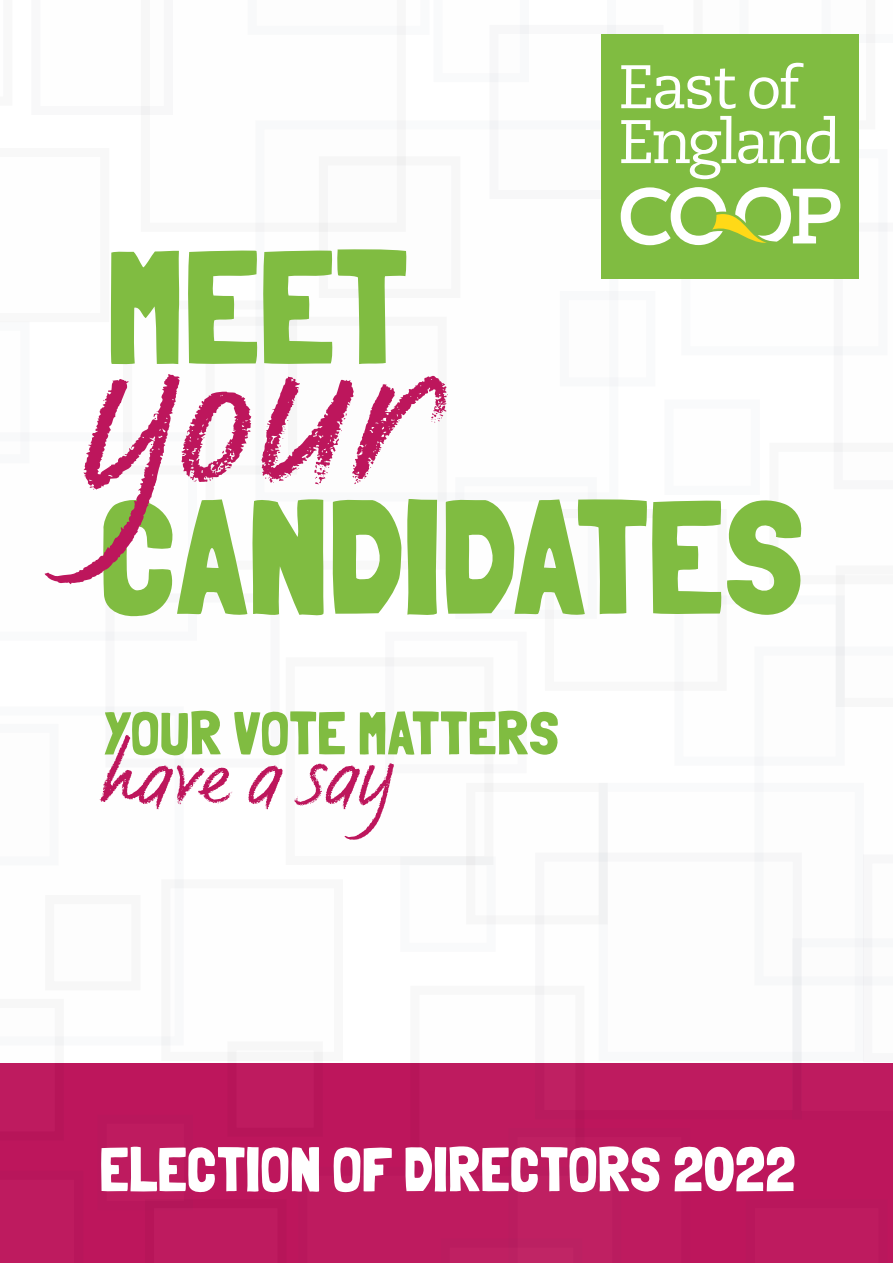
<style>
.page{position:relative;width:893px;height:1263px;background:#fff}
.page>*{position:absolute;margin:0;border:0;box-sizing:border-box;transform-origin:0 0}
.t1{font:216.6px "FS Sammy";color:#bd165c}
.t2{font:162.45px/250px "Folk solid";letter-spacing:-.025em;color:#80bc41}
.t3{font:79.35px "FS Sammy";color:#bd165c}
.t4{font:62.7px "Folk solid";letter-spacing:-.015em;color:#fff}
.t5{font:61.05px "Folk solid";letter-spacing:-.01em;color:#80bc41}
</style>
<div class="page">
<div style="left:0;top:1063px;width:893px;height:200px;background:#bd165c"></div>
<svg style="left:55px;top:1036px;width:9px;height:9px"></svg>
<svg style="left:141px;top:106px;width:9px;height:9px"></svg>
<div style="left:102px;top:1119px;width:86px;height:86px;background:#be1b5f"></div>
<div style="left:509px;top:1239px;width:73px;height:24px;background:#bd2263"></div>
<svg style="left:855px;top:855px;width:17px;height:206px"></svg>
<svg style="left:599px;top:862px;width:9px;height:62px"></svg>
<div style="left:602px;top:34px;width:257px;height:244px;background:#80bc41"></div>
<svg style="left:607px;top:25px;width:268px;height:154px"></svg>
<svg style="left:621px;top:187px;width:266px;height:520px"></svg>
<h2 class="t2" style="left:99px;top:175px;width:710px">MEET<br>CANDIDATES</h2>
<h1 class="t1" style="left:80px;top:277px;width:355px">your</h1>
<p class="t5" style="left:103px;top:697px;width:458px">YOUR VOTE MATTERS</p>
<p class="t3" style="left:99px;top:727px;width:296px">have a say</p>
<p class="t4" style="left:99px;top:1132px;width:699px">ELECTION OF DIRECTORS 2022</p>
</div>
